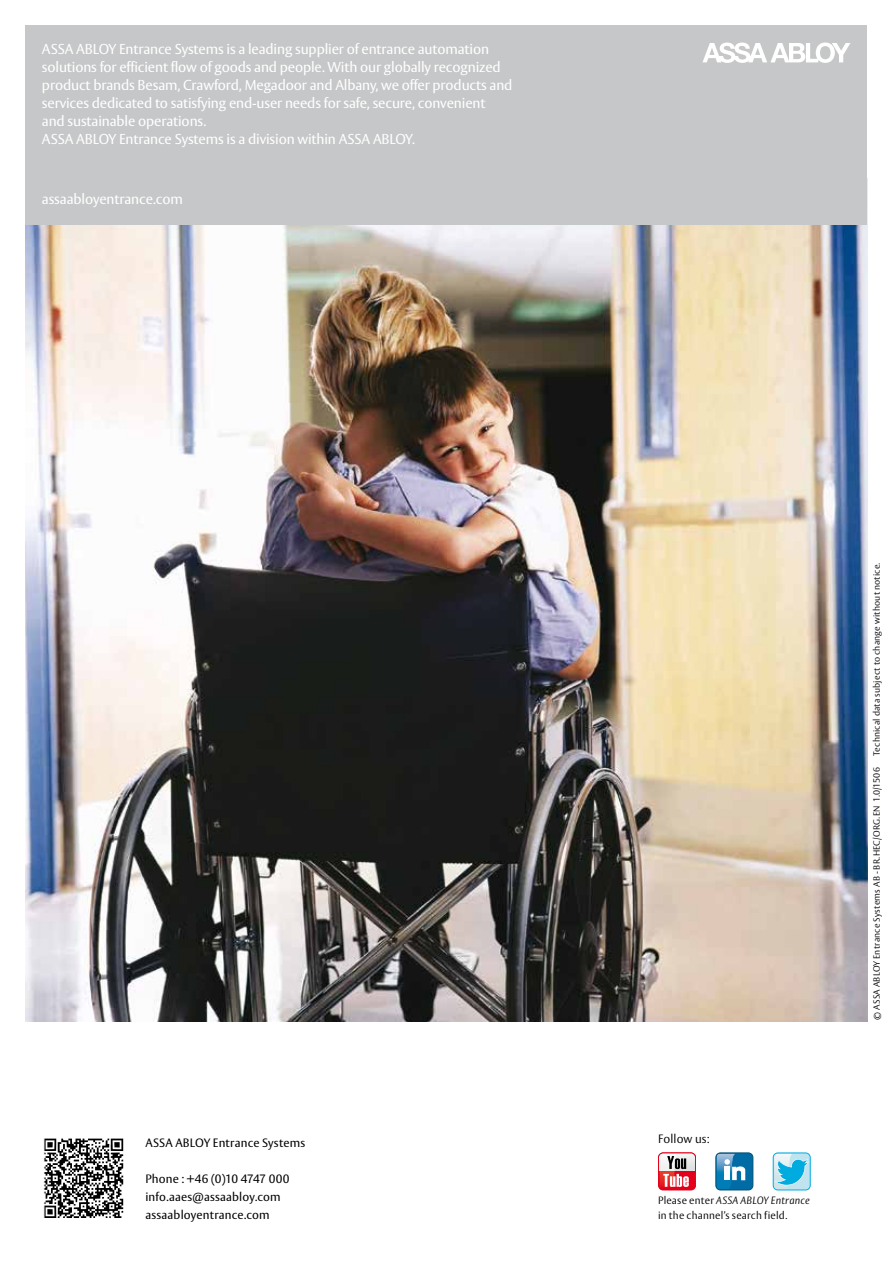
<style>
.page{position:relative;width:893px;height:1263px;background:#fff}
.page>*{position:absolute;margin:0;border:0;box-sizing:border-box;transform-origin:0 0}
.t1{font:14.25px/18px "ASSA Vesta";letter-spacing:-.01em;color:#fff}
.t2{font:12px/18px "ASSA Vesta";letter-spacing:.015em;color:#000}
.t3{font:300 12px "ASSA Vesta";letter-spacing:.015em;color:#000}
.t4{font:300 10.5px/15px "ASSA Vesta";letter-spacing:.02em;color:#000}
.t5{font:300 9px "ASSA Vesta";letter-spacing:.02em;color:#000}
.s1{font-style:italic}
</style>
<div class="page">
<img style="left:26px;top:225px;width:841px;height:796px">
<div style="left:25px;top:26px;width:842px;height:199px;background:#c6c7c8"></div>
<svg style="left:703px;top:43px;width:147px;height:20px"></svg>
<div style="left:658px;top:1153px;width:38px;height:37px;border:1px solid #e2001a;border-radius:5px"></div>
<svg style="left:658px;top:1153px;width:38px;height:36px"></svg>
<div style="left:716px;top:1153px;width:37px;height:37px;background:#006ba4;border-radius:5px"></div>
<div style="left:715px;top:1152px;width:38px;height:38px;border:1px solid #005276;border-radius:5px"></div>
<svg style="left:717px;top:1154px;width:28px;height:35px"></svg>
<div style="left:713px;top:1150px;width:42px;height:42px;border:1px solid #fff"></div>
<div style="left:773px;top:1153px;width:37px;height:37px;border:1px solid #00acdf;border-radius:5px"></div>
<svg style="left:774px;top:1154px;width:35px;height:35px"></svg>
<div style="left:771px;top:1150px;width:42px;height:42px;border:1px solid #fff"></div>
<svg style="left:45px;top:1139px;width:78px;height:79px"></svg>
<div style="left:43px;top:1137px;width:82px;height:83px;border:1px solid #fff"></div>
<p class="t1" style="left:42px;top:41px;width:472px">ASSA ABLOY Entrance Systems is a leading supplier of entrance automation solutions for efficient flow of goods and people. With our globally recognized product brands Besam, Crawford, Megadoor and Albany, we offer products and services dedicated to satisfying end-user needs for safe, secure, convenient<br>and sustainable operations.<br>ASSA ABLOY Entrance Systems is a division within ASSA ABLOY.</p>
<p class="t1" style="left:42px;top:190px;width:142px">assaabloyentrance.com</p>
<p class="t2" style="left:145px;top:1134px;width:161px">ASSA ABLOY Entrance Systems</p>
<p class="t2" style="left:145px;top:1170px;width:146px">Phone : +46 (0)10 4747 000 info.aaes@assaabloy.com assaabloyentrance.com</p>
<p class="t3" style="left:658px;top:1132px;width:53px">Follow us:</p>
<p class="t4" style="left:658px;top:1194px;width:153px">Please enter <span class="s1">ASSA ABLOY Entrance </span>in the channel’s search field.</p>
<p class="t5" style="left:871px;top:756px;width:195px;rotate:-90deg">Technical data subject to change without notice.</p>
<p class="t5" style="left:871px;top:1020px;width:254px;rotate:-90deg">© ASSA ABLOY Entrance Systems AB - BR.HEC/ORG.EN 1.0/1506</p>
</div>
